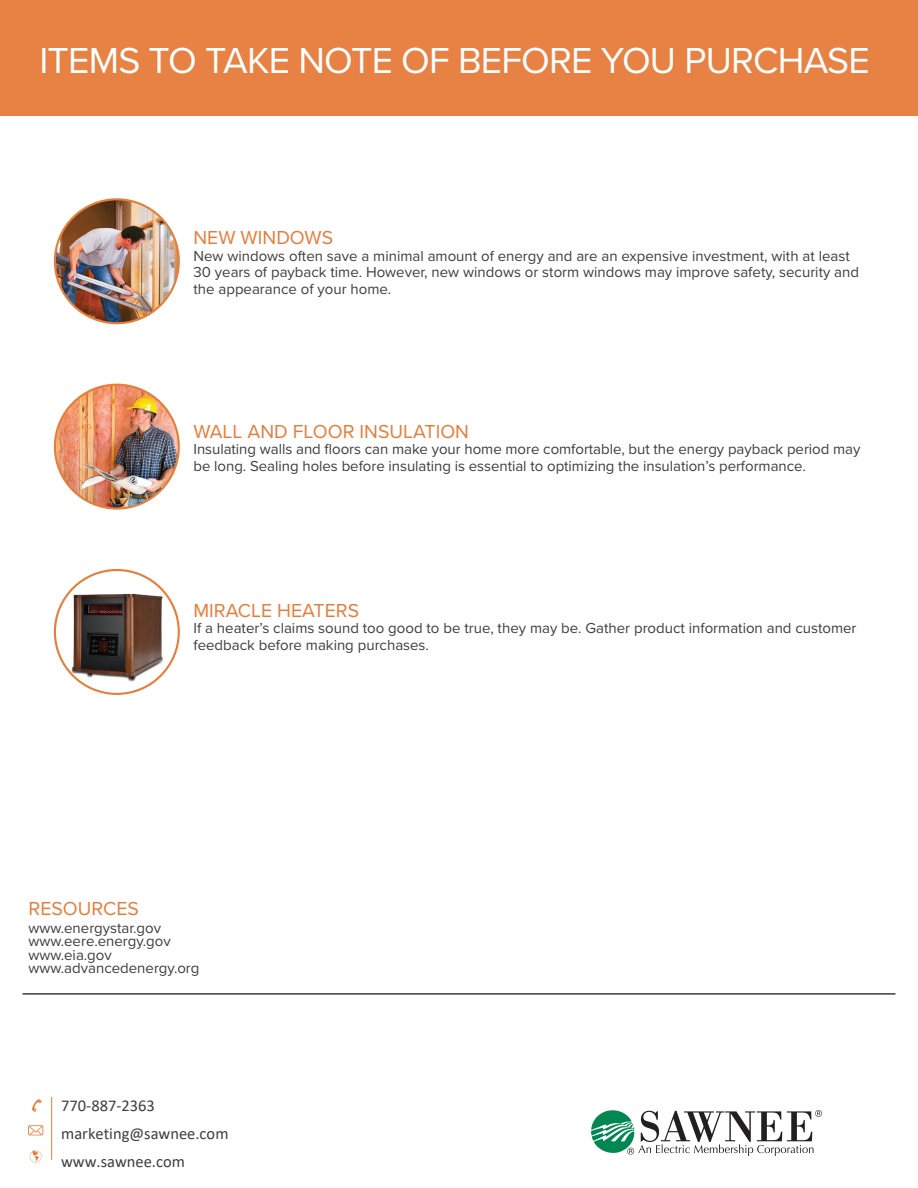
<style>
.page{position:relative;width:918px;height:1188px;background:#fff}
.page>*{position:absolute;margin:0;border:0;box-sizing:border-box;transform-origin:0 0}
.t1{font:37.5px "Proxima Nova";letter-spacing:-.02em;color:#fff}
.t2{font:19.5px "Proxima Nova";color:#e67c3a}
.t3{font:16.5px/28px "Calibri";color:#3e3e3f}
.t4{font:15px/16.5px "Proxima Nova";color:#3e3e3f}
</style>
<div class="page">
<svg style="left:32px;top:1099px;width:10px;height:13px"></svg>
<svg style="left:28px;top:1125px;width:15px;height:10px"></svg>
<hr style="left:22px;top:993px;width:874px;height:2px;background:#3e3e3f">
<div style="left:0;top:0;width:918px;height:116px;background:#e78244"></div>
<svg style="left:30px;top:1150px;width:12px;height:12px"></svg>
<hr style="left:51px;top:1097px;width:1px;height:63px;background:#e67d3a">
<img style="left:55px;top:199px;width:124px;height:124px;border-radius:62px">
<div style="left:54px;top:198px;width:126px;height:126px;border:2px solid #e67d3a;border-radius:50%"></div>
<img style="left:55px;top:385px;width:124px;height:124px;border-radius:62px">
<div style="left:54px;top:384px;width:126px;height:126px;border:2px solid #e67d3a;border-radius:50%"></div>
<img style="left:55px;top:571px;width:124px;height:123px">
<div style="left:54px;top:569px;width:126px;height:126px;border:2px solid #e67d3a;border-radius:50%"></div>
<img style="left:591px;top:1110px;width:231px;height:46px">
<p class="t1" style="left:39px;top:33px;width:832px">ITEMS TO TAKE NOTE OF BEFORE YOU PURCHASE</p>
<p class="t2" style="left:194px;top:223px;width:141px">NEW WINDOWS</p>
<p class="t4" style="left:194px;top:247px;width:667px">New windows often save a minimal amount of energy and are an expensive investment, with at least<br>30 years of payback time. However, new windows or storm windows may improve safety, security and the appearance of your home.</p>
<p class="t2" style="left:194px;top:417px;width:277px">WALL AND FLOOR INSULATION</p>
<p class="t4" style="left:194px;top:440px;width:669px">Insulating walls and floors can make your home more comfortable, but the energy payback period may be long. Sealing holes before insulating is essential to optimizing the insulation’s performance.</p>
<p class="t2" style="left:194px;top:596px;width:167px">MIRACLE HEATERS</p>
<p class="t4" style="left:194px;top:619px;width:665px">If a heater’s claims sound too good to be true, they may be. Gather product information and customer feedback before making purchases.</p>
<p class="t2" style="left:28px;top:894px;width:112px">RESOURCES</p>
<p class="t4" style="left:28px;top:920px;width:173px;line-height:13.5px">www.energystar.gov www.eere.energy.gov www.eia.gov www.advancedenergy.org</p>
<p class="t3" style="left:61px;top:1091px;width:169px">770-887-2363 marketing@sawnee.com www.sawnee.com</p>
</div>
